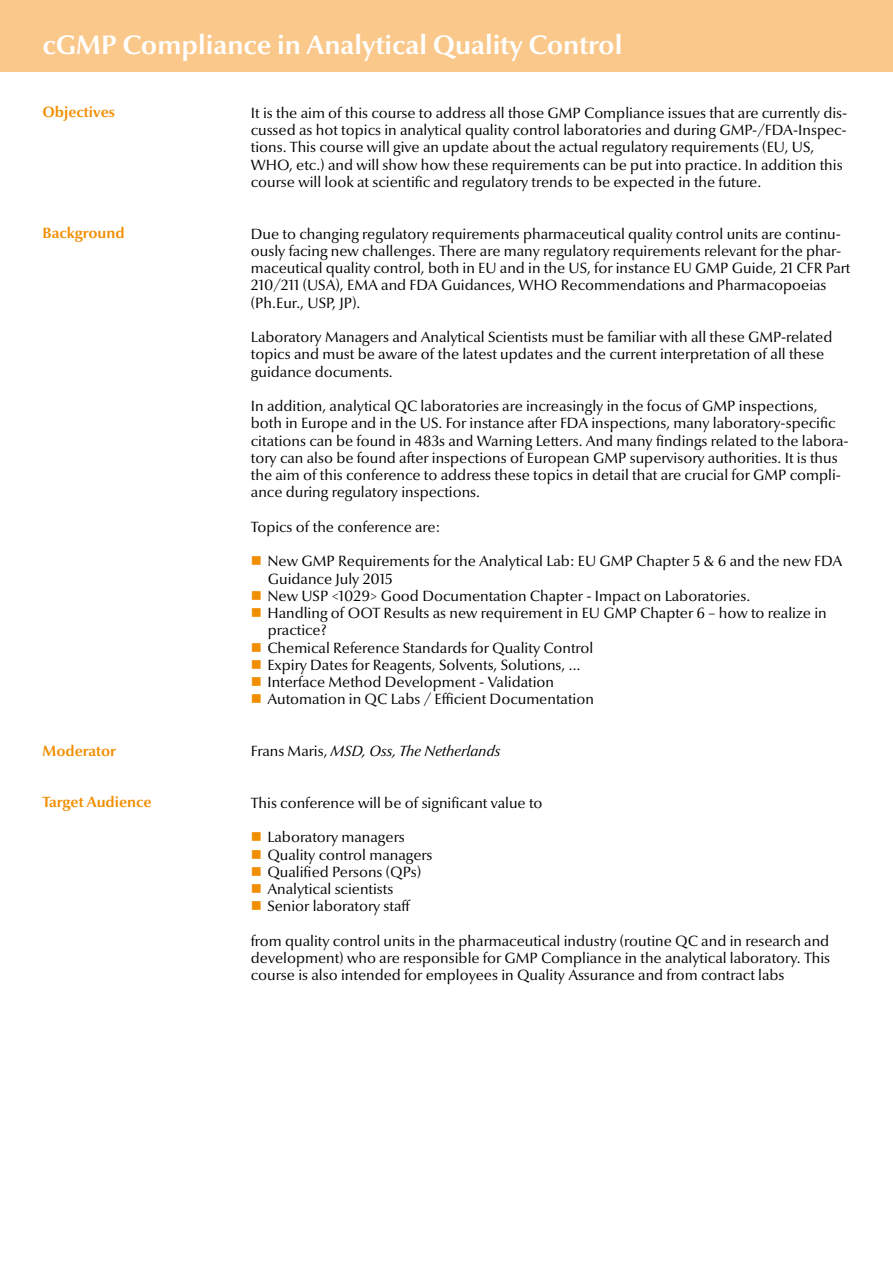
<style>
.page{position:relative;width:893px;height:1263px;background:#fff}
.page>*{position:absolute;margin:0;border:0;box-sizing:border-box;transform-origin:0 0}
.t1{font:700 27px "Optima Nova LT";color:#fff}
.t2{font:15px/17.2px "Optima Nova LT";color:#000}
.t3{font:700 15px "Optima Nova LT";color:#f18e00}
.t4{font:italic 15px "Optima Nova LT";color:#000}
.s1{font-style:normal}
</style>
<div class="page">
<div style="left:0;top:0;width:892px;height:72px;background:#fac88b"></div>
<h1 class="t1" style="left:43px;top:29px;width:581px">cGMP Compliance in Analytical Quality Control</h1>
<p class="t3" style="left:43px;top:103px;width:74px">Objectives</p>
<p class="t3" style="left:43px;top:224px;width:84px">Background</p>
<p class="t3" style="left:43px;top:742px;width:75px">Moderator</p>
<p class="t3" style="left:43px;top:793px;width:111px">Target Audience</p>
<p class="t2" style="left:251px;top:104px;width:598px">It is the aim of this course to address all those GMP Compliance issues that are currently dis&shy;cussed as hot topics in analytical quality control laboratories and during GMP-/FDA-Inspec&shy;tions. This course will give an update about the actual regulatory requirements (EU, US, WHO, etc.) and will show how these requirements can be put into practice. In addition this course will look at scientific and regulatory trends to be expected in the future.</p>
<p class="t2" style="left:251px;top:225px;width:601px">Due to changing regulatory requirements pharmaceutical quality control units are continu&shy;ously facing new challenges. There are many regulatory requirements relevant for the phar&shy;maceutical quality control, both in EU and in the US, for instance EU GMP Guide, 21 CFR Part 210/211 (USA), EMA and FDA Guidances, WHO Recommendations and Pharmacopoeias (Ph.Eur., USP, JP).</p>
<p class="t2" style="left:251px;top:329px;width:583px">Laboratory Managers and Analytical Scientists must be familiar with all these GMP-related topics and must be aware of the latest updates and the current interpretation of all these guidance documents.</p>
<p class="t2" style="left:251px;top:398px;width:599px">In addition, analytical QC laboratories are increasingly in the focus of GMP inspections, both in Europe and in the US. For instance after FDA inspections, many laboratory-specific citations can be found in 483s and Warning Letters. And many findings related to the labora&shy;tory can also be found after inspections of European GMP supervisory authorities. It is thus the aim of this conference to address these topics in detail that are crucial for GMP compli&shy;ance during regulatory inspections.</p>
<p class="t2" style="left:251px;top:518px;width:191px">Topics of the conference are:</p>
<p class="t2" style="left:267px;top:553px;width:576px">New GMP Requirements for the Analytical Lab: EU GMP Chapter 5 &amp; 6 and the new FDA Guidance July 2015<br>New USP &lt;1029&gt; Good Documentation Chapter - Impact on Laboratories.<br>Handling of OOT Results as new requirement in EU GMP Chapter 6 – how to realize in practice?<br>Chemical Reference Standards for Quality Control<br>Expiry Dates for Reagents, Solvents, Solutions, …<br>Interface Method Development - Validation<br>Automation in QC Labs / Efficient Documentation</p>
<p class="t4" style="left:251px;top:742px;width:251px"><span class="s1">Frans Maris,</span> MSD, Oss, The Netherlands</p>
<p class="t2" style="left:251px;top:794px;width:293px">This conference will be of significant value to</p>
<p class="t2" style="left:267px;top:829px;width:167px">Laboratory managers<br>Quality control managers<br>Qualified Persons (QPs)<br>Analytical scientists<br>Senior laboratory staff</p>
<p class="t2" style="left:251px;top:932px;width:581px;text-align:justify">from quality control units in the pharmaceutical industry (routine QC and in research and development) who are responsible for GMP Compliance in the analytical laboratory. This course is also intended for employees in Quality Assurance and from contract labs</p>
</div>
